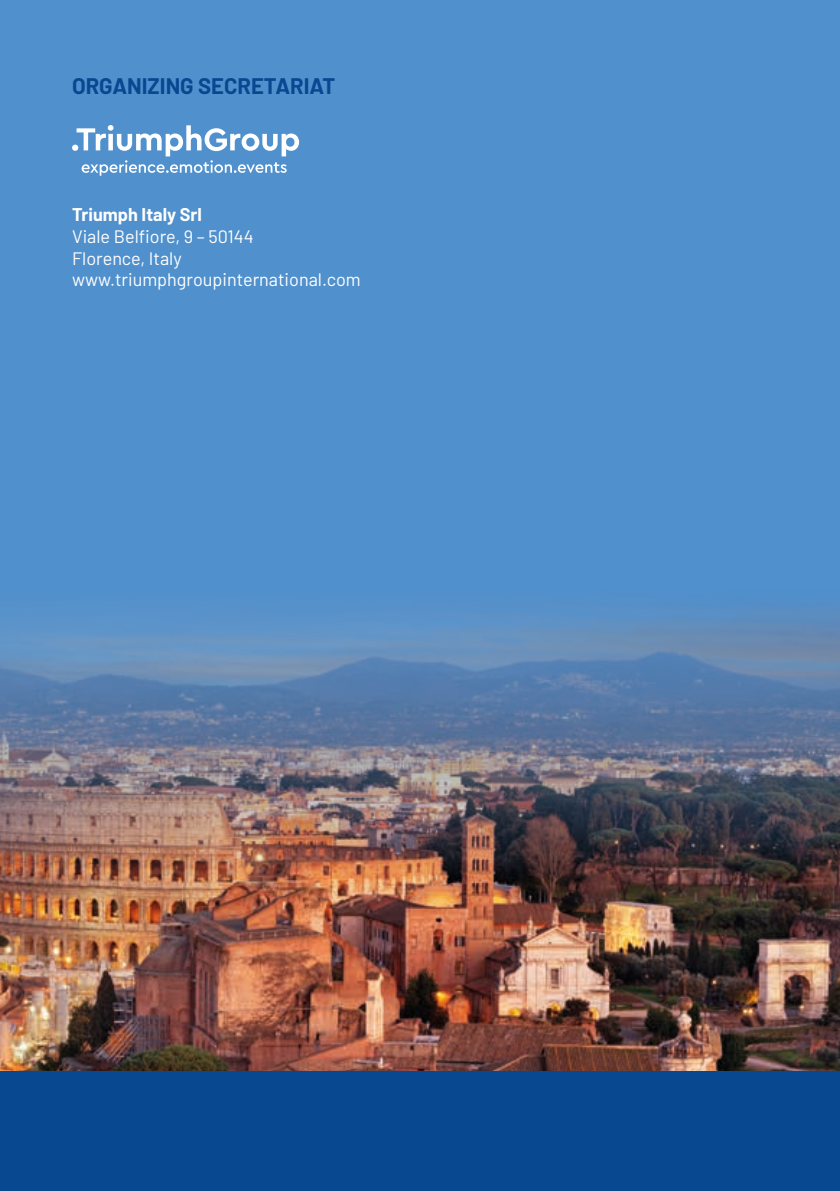
<style>
.page{position:relative;width:840px;height:1191px;background:#fff}
.page>*{position:absolute;margin:0;border:0;box-sizing:border-box;transform-origin:0 0}
.t1{font:700 22px "Barlow";color:#074891}
.t2{font:18px/21.6px "Barlow";color:#fff}
.t3{font:700 18px "Barlow";color:#fff}
</style>
<div class="page">
<img style="left:0;top:923px;width:839px;height:148px">
<img style="left:0;top:0;width:839px;height:923px">
<div style="left:0;top:1071px;width:839px;height:120px;background:#074891"></div>
<svg style="left:72px;top:125px;width:227px;height:51px"></svg>
<p class="t1" style="left:72px;top:70px;width:264px">ORGANIZING SECRETARIAT</p>
<p class="t3" style="left:72px;top:201px;width:131px">Triumph Italy Srl</p>
<p class="t2" style="left:72px;top:224px;width:290px">Viale Belfiore, 9 – 50144<br>Florence, Italy www.triumphgroupinternational.com</p>
</div>
